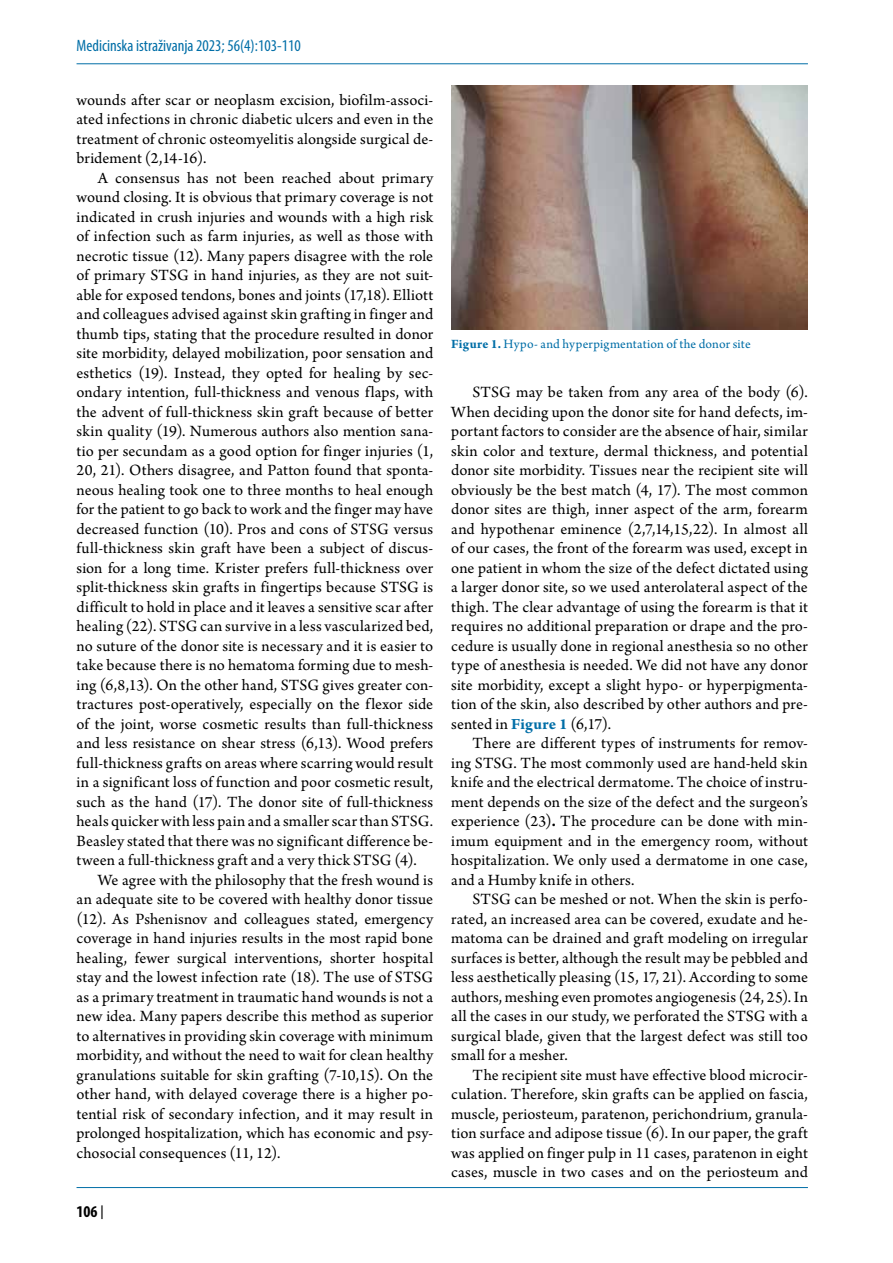
<style>
.page{position:relative;width:893px;height:1263px;background:#fff}
.page>*{position:absolute;margin:0;border:0;box-sizing:border-box;transform-origin:0 0}
.t1{font:16.5px/19.5px "Arno Pro";letter-spacing:.005em;color:#000;text-align:justify}
.t2{font:condensed 16.5px "Myriad Pro";color:#006ea7}
.t3{font:700 condensed 16.5px "Myriad Pro";color:#000}
.t4{font:13.5px "Arno Pro";letter-spacing:.01em;color:#006ea7}
.s1{font-family:"PT Sans";font-weight:400;font-stretch:normal}
.s2{font-weight:700}
.s3{font-weight:700;color:#006ea7}
</style>
<div class="page">
<hr style="left:77px;top:1187px;width:731px;height:1px;background:#006ea7">
<hr style="left:77px;top:63px;width:731px;height:1px;background:#006ea7">
<img style="left:451px;top:85px;width:357px;height:245px">
<p class="t2" style="left:77px;top:35px;width:226px">Medicinska istraživanja 2023; 56(4):103-110</p>
<p class="t1" style="left:77px;top:91px;width:358px">wounds after scar or neoplasm excision, biofilm-associ&shy;ated infections in chronic diabetic ulcers and even in the treatment of chronic osteomyelitis alongside surgical de&shy;bridement (2,14-16).</p>
<p class="t1" style="left:77px;top:169px;width:358px;text-indent:21px">A consensus has not been reached about primary wound closing. It is obvious that primary coverage is not indicated in crush injuries and wounds with a high risk of infection such as farm injuries, as well as those with necrotic tissue (12). Many papers disagree with the role of primary STSG in hand injuries, as they are not suit&shy;able for exposed tendons, bones and joints (17,18). Elliott and colleagues advised against skin grafting in finger and thumb tips, stating that the procedure resulted in donor site morbidity, delayed mobilization, poor sensation and esthetics (19). Instead, they opted for healing by sec&shy;ondary intention, full-thickness and venous flaps, with the advent of full-thickness skin graft because of better skin quality (19). Numerous authors also mention sana&shy;tio per secundam as a good option for finger injuries (1, 20, 21). Others disagree, and Patton found that sponta&shy;neous healing took one to three months to heal enough for the patient to go back to work and the finger may have decreased function (10). Pros and cons of STSG versus full-thickness skin graft have been a subject of discus&shy;sion for a long time. Krister prefers full-thickness over split-thickness skin grafts in fingertips because STSG is difficult to hold in place and it leaves a sensitive scar after healing (22). STSG can survive in a less vascularized bed, no suture of the donor site is necessary and it is easier to take because there is no hematoma forming due to mesh&shy;ing (6,8,13). On the other hand, STSG gives greater con&shy;tractures post-operatively, especially on the flexor side of the joint, worse cosmetic results than full-thickness and less resistance on shear stress (6,13). Wood prefers full-thickness grafts on areas where scarring would result in a significant loss of function and poor cosmetic result, such as the hand (17). The donor site of full-thickness heals quicker with less pain and a smaller scar than STSG.<br>Beasley stated that there was no significant difference be&shy;tween a full-thickness graft and a very thick STSG (4).</p>
<p class="t1" style="left:77px;top:871px;width:358px;text-indent:21px">We agree with the philosophy that the fresh wound is an adequate site to be covered with healthy donor tissue (12). As Pshenisnov and colleagues stated, emergency coverage in hand injuries results in the most rapid bone healing, fewer surgical interventions, shorter hospital stay and the lowest infection rate (18). The use of STSG as a primary treatment in traumatic hand wounds is not a new idea. Many papers describe this method as superior to alternatives in providing skin coverage with minimum morbidity, and without the need to wait for clean healthy granulations suitable for skin grafting (7-10,15). On the other hand, with delayed coverage there is a higher po&shy;tential risk of secondary infection, and it may result in prolonged hospitalization, which has economic and psy&shy;chosocial consequences (11, 12).</p>
<p class="t3" style="left:77px;top:1201px;width:29px">106 <span class="s1">|</span></p>
<p class="t4" style="left:451px;top:336px;width:301px"><span class="s2">Figure 1.</span> Hypo- and hyperpigmentation of the donor site</p>
<p class="t1" style="left:451px;top:383px;width:358px;text-indent:21px">STSG may be taken from any area of the body (6).<br>When deciding upon the donor site for hand defects, im&shy;portant factors to consider are the absence of hair, similar skin color and texture, dermal thickness, and potential donor site morbidity. Tissues near the recipient site will obviously be the best match (4, 17). The most common donor sites are thigh, inner aspect of the arm, forearm and hypothenar eminence (2,7,14,15,22). In almost all of our cases, the front of the forearm was used, except in one patient in whom the size of the defect dictated using a larger donor site, so we used anterolateral aspect of the thigh. The clear advantage of using the forearm is that it requires no additional preparation or drape and the pro&shy;cedure is usually done in regional anesthesia so no other type of anesthesia is needed. We did not have any donor site morbidity, except a slight hypo- or hyperpigmenta&shy;tion of the skin, also described by other authors and pre&shy;sented in <span class="s3">Figure 1</span> (6,17).</p>
<p class="t1" style="left:451px;top:734px;width:358px;text-indent:21px">There are different types of instruments for remov&shy;ing STSG. The most commonly used are hand-held skin knife and the electrical dermatome. The choice of instru&shy;ment depends on the size of the defect and the surgeon’s experience (23)<span class="s2">.</span> The procedure can be done with min&shy;imum equipment and in the emergency room, without hospitalization. We only used a dermatome in one case, and a Humby knife in others.</p>
<p class="t1" style="left:451px;top:890px;width:358px;text-indent:21px">STSG can be meshed or not. When the skin is perfo&shy;rated, an increased area can be covered, exudate and he&shy;matoma can be drained and graft modeling on irregular surfaces is better, although the result may be pebbled and less aesthetically pleasing (15, 17, 21). According to some authors, meshing even promotes angiogenesis (24, 25). In all the cases in our study, we perforated the STSG with a surgical blade, given that the largest defect was still too small for a mesher.</p>
<p class="t1" style="left:451px;top:1066px;width:358px;text-indent:21px">The recipient site must have effective blood microcir&shy;culation. Therefore, skin grafts can be applied on fascia, muscle, periosteum, paratenon, perichondrium, granula&shy;tion surface and adipose tissue (6). In our paper, the graft was applied on finger pulp in 11 cases, paratenon in eight cases, muscle in two cases and on the periosteum and</p>
</div>
